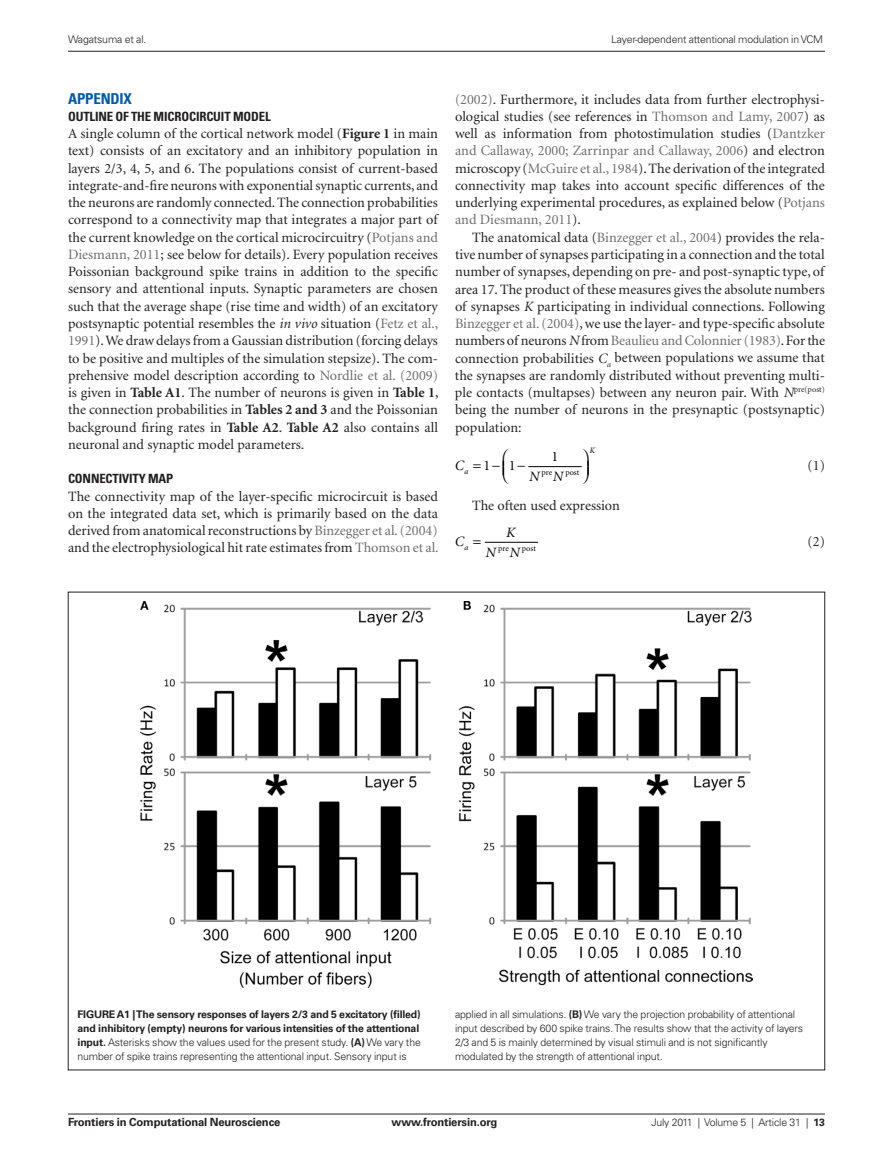
<style>
.page{position:relative;width:893px;height:1170px;background:#fff}
.page>*{position:absolute;margin:0;border:0;box-sizing:border-box;transform-origin:0 0}
.t1{font:700 condensed 15px "Univers";letter-spacing:-.01em;color:#015aaa}
.t2{font:14.25px/17.2px "Minion";color:#231f20;text-align:justify}
.t3{font:italic 14.25px/20.4px "Minion";color:#000}
.t4{font:14.25px "Minion";color:#000}
.t5{font:700 condensed 12.75px "Univers";letter-spacing:-.01em;color:#231f20}
.t6{font:700 11.25px "Univers";letter-spacing:-.015em;color:#231f20}
.t7{font:300 10.5px/14.2px "Univers";letter-spacing:-.015em;color:#231f20}
.t8{font:700 10.5px/14.2px "Univers";letter-spacing:-.015em;color:#231f20}
.t9{font:8.25px "Minion";color:#000}
.t10{font:italic 8.25px "Minion";color:#000}
.s1{font-weight:700}
.s2{color:#6c6d70}
.s3{font-style:italic}
.s4{font-weight:300}
</style>
<div class="page">
<hr style="left:528px;top:466px;width:54px;height:1px;background:#000">
<hr style="left:485px;top:542px;width:53px;height:1px;background:#000">
<img style="left:140px;top:601px;width:612px;height:386px">
<hr style="left:68px;top:51px;width:757px;height:1px;background:#231f20">
<hr style="left:68px;top:1113px;width:757px;height:1px;background:#231f20">
<p class="t7" style="left:68px;top:32px;width:80px">Wagatsuma et al.</p>
<p class="t7" style="left:611px;top:32px;width:213px">Layer-dependent attentional modulation in VCM</p>
<p class="t1" style="left:68px;top:89px;width:65px">APPENDIX</p>
<p class="t5" style="left:68px;top:108px;width:204px">OUTLINE OF THE MICROCIRCUIT MODEL</p>
<p class="t2" style="left:68px;top:125px;width:372px">A single column of the cortical network model (<span class="s1">Figure 1</span> in main text) consists of an excitatory and an inhibitory population in layers 2/3, 4, 5, and 6. The populations consist of current-based integrate-and-fire neurons with exponential synaptic currents, and the neurons are randomly connected. The connection probabilities correspond to a connectivity map that integrates a major part of the current knowledge on the cortical microcircuitry (<span class="s2">Potjans and Diesmann, 2011</span>; see below for details). Every population receives Poissonian background spike trains in addition to the specific sensory and attentional inputs. Synaptic parameters are chosen such that the average shape (rise time and width) of an excitatory postsynaptic potential resembles the <span class="s3">in vivo</span> situation (<span class="s2">Fetz et al., 1991</span>). We draw delays from a Gaussian distribution (forcing delays to be positive and multiples of the simulation stepsize). The com&shy;prehensive model description according to <span class="s2">Nordlie et al. (2009) </span>is given in <span class="s1">Table A1</span>. The number of neurons is given in <span class="s1">Table 1</span>, the connection probabilities in <span class="s1">Tables 2 and 3</span> and the Poissonian background firing rates in <span class="s1">Table A2</span>. <span class="s1">Table A2</span> also contains all neuronal and synaptic model parameters.</p>
<p class="t5" style="left:68px;top:471px;width:107px">CONNECTIVITY MAP</p>
<p class="t2" style="left:68px;top:488px;width:372px">The connectivity map of the layer-specific microcircuit is based on the integrated data set, which is primarily based on the data derived from anatomical reconstructions by <span class="s2">Binzegger et al. (2004) </span>and the electrophysiological hit rate estimates from <span class="s2">Thomson et al.</span></p>
<p class="t2" style="left:455px;top:91px;width:371px"><span class="s2">(2002)</span>. Furthermore, it includes data from further electrophysi&shy;ological studies (see references in <span class="s2">Thomson and Lamy, 2007</span>) as well as information from photostimulation studies (<span class="s2">Dantzker and Callaway, 2000; Zarrinpar and Callaway, 2006</span>) and electron microscopy (<span class="s2">McGuire et al., 1984</span>). The derivation of the integrated connectivity map takes into account specific differences of the underlying experimental procedures, as explained below (<span class="s2">Potjans and Diesmann, 2011</span>).</p>
<p class="t2" style="left:455px;top:229px;width:372px;text-indent:17px">The anatomical data (<span class="s2">Binzegger et al., 2004</span>) provides the rela&shy;tive number of synapses participating in a connection and the total number of synapses, depending on pre- and post-synaptic type, of area 17. The product of these measures gives the absolute numbers of synapses <span class="s3">K</span> participating in individual connections. Following <span class="s2">Binzegger et al. (2004)</span>, we use the layer- and type-specific absolute numbers of neurons <span class="s3">N</span> from <span class="s2">Beaulieu and Colonnier (1983)</span>. For the connection probabilities <span class="s3">C</span><sub>a</sub> between populations we assume that the synapses are randomly distributed without preventing multi&shy;ple contacts (multapses) between any neuron pair. With <span class="s3">N</span><sup>pre(post) </sup>being the number of neurons in the presynaptic (postsynaptic) population:</p>
<p class="t3" style="left:454px;top:456px;width:11px">C</p>
<p class="t3" style="left:529px;top:467px;width:36px">N N</p>
<p class="t10" style="left:590px;top:446px;width:7px">K</p>
<p class="t4" style="left:551px;top:449px;width:8px">1</p>
<p class="t2" style="left:808px;top:457px;width:19px">(1)</p>
<p class="t4" style="left:483px;top:459px;width:43px">1− −</p>
<p class="t4" style="left:509px;top:459px;width:8px">1</p>
<p class="t10" style="left:464px;top:467px;width:5px">a</p>
<p class="t9" style="left:542px;top:468px;width:12px">pre</p>
<p class="t9" style="left:565px;top:468px;width:16px">post</p>
<p class="t2" style="left:472px;top:497px;width:150px">The often used expression</p>
<p class="t3" style="left:454px;top:531px;width:11px">C</p>
<p class="t3" style="left:485px;top:522px;width:36px;text-indent:21px">K<br>N N</p>
<p class="t10" style="left:464px;top:543px;width:5px">a</p>
<p class="t9" style="left:498px;top:544px;width:12px">pre</p>
<p class="t9" style="left:522px;top:544px;width:16px">post</p>
<p class="t2" style="left:808px;top:533px;width:19px">(2)</p>
<p class="t8" style="left:78px;top:1006px;width:345px">Figure A1 | The sensory responses of layers 2/3 and 5 excitatory (filled) and inhibitory (empty) neurons for various intensities of the attentional input. <span class="s4">Asterisks show the values used for the present study.</span> (A) <span class="s4">We vary the number of spike trains representing the attentional input. Sensory input is</span></p>
<p class="t7" style="left:455px;top:1006px;width:350px">applied in all simulations. <span class="s1">(B)</span> We vary the projection probability of attentional input described by 600 spike trains. The results show that the activity of layers 2/3 and 5 is mainly determined by visual stimuli and is not significantly modulated by the strength of attentional input.</p>
<p class="t6" style="left:68px;top:1115px;width:214px">Frontiers in Computational Neuroscience</p>
<p class="t6" style="left:392px;top:1115px;width:107px">www.frontiersin.org</p>
<p class="t7" style="left:651px;top:1115px;width:175px">July 2011 | Volume 5 | Article 31 | <span class="s1">13</span></p>
</div>
